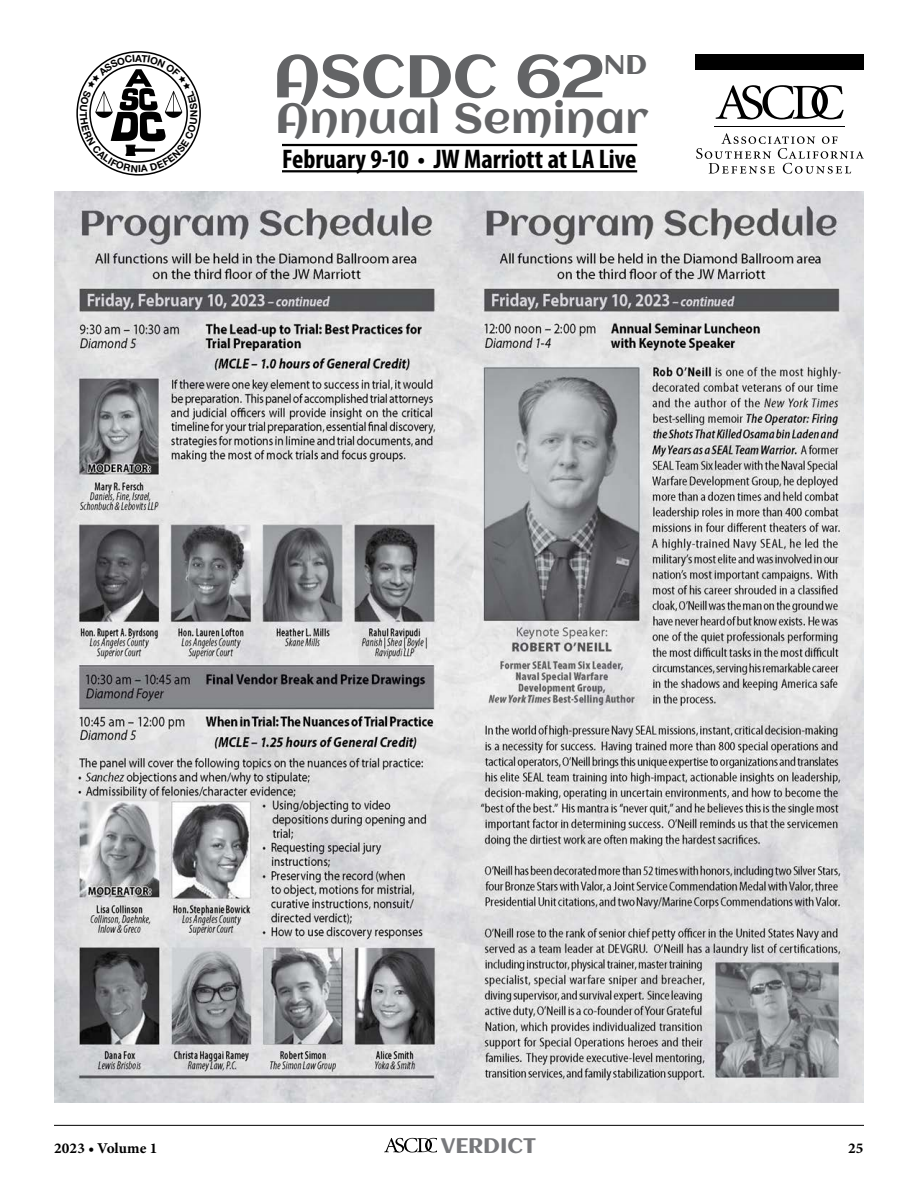
<style>
.page{position:relative;width:918px;height:1188px;background:#fff}
.page>*{position:absolute;margin:0;border:0;box-sizing:border-box;transform-origin:0 0}
.ASCDC_Basic_Text{font:60px "Aclonica";letter-spacing:-.015em;color:#636466}
.ASCDC_Basic_Text-2{font:42px "Aclonica";letter-spacing:.01em;color:#636466}
.ASCDC_Basic_Text-3{font:700 condensed 27px "Myriad Pro";letter-spacing:-.005em;color:#000}
.ASCDC_Basic_Text-4{font:27px "Aclonica";color:#636466}
.t1{font:21px "Aclonica";letter-spacing:-.005em;color:#77787b}
.t2{font:15px "Minion Variable Concept";letter-spacing:.005em;color:#000}
</style>
<div class="page">
<hr style="left:54px;top:1125px;width:810px;height:1px;background:#000">
<svg style="left:384px;top:1138px;width:53px;height:15px"></svg>
<img style="left:54px;top:191px;width:810px;height:912px">
<svg style="left:696px;top:133px;width:168px;height:41px"></svg>
<svg style="left:716px;top:85px;width:128px;height:35px"></svg>
<hr style="left:714px;top:126px;width:131px;height:1px;background:#000">
<div style="left:696px;top:54px;width:168px;height:16px;background:#000"></div>
<hr style="left:282px;top:144px;width:355px;height:2px;background:#000">
<hr style="left:282px;top:170px;width:355px;height:2px;background:#000">
<svg style="left:76px;top:51px;width:125px;height:125px"></svg>
<p class="ASCDC_Basic_Text" style="left:273px;top:35px;width:334px">ASCDC 62</p>
<p class="ASCDC_Basic_Text-4" style="left:604px;top:45px;width:45px">ND</p>
<p class="ASCDC_Basic_Text-2" style="left:276px;top:90px;width:375px">Annual Seminar</p>
<p class="ASCDC_Basic_Text-3" style="left:282px;top:144px;width:356px">February 9-10 • JW Marriott at LA Live</p>
<p class="t2" style="left:54px;top:1137px;width:105px">2023 • Volume 1</p>
<p class="t1" style="left:441px;top:1131px;width:97px">VERDICT</p>
<p class="t2" style="left:848px;top:1137px;width:17px">25</p>
</div>
